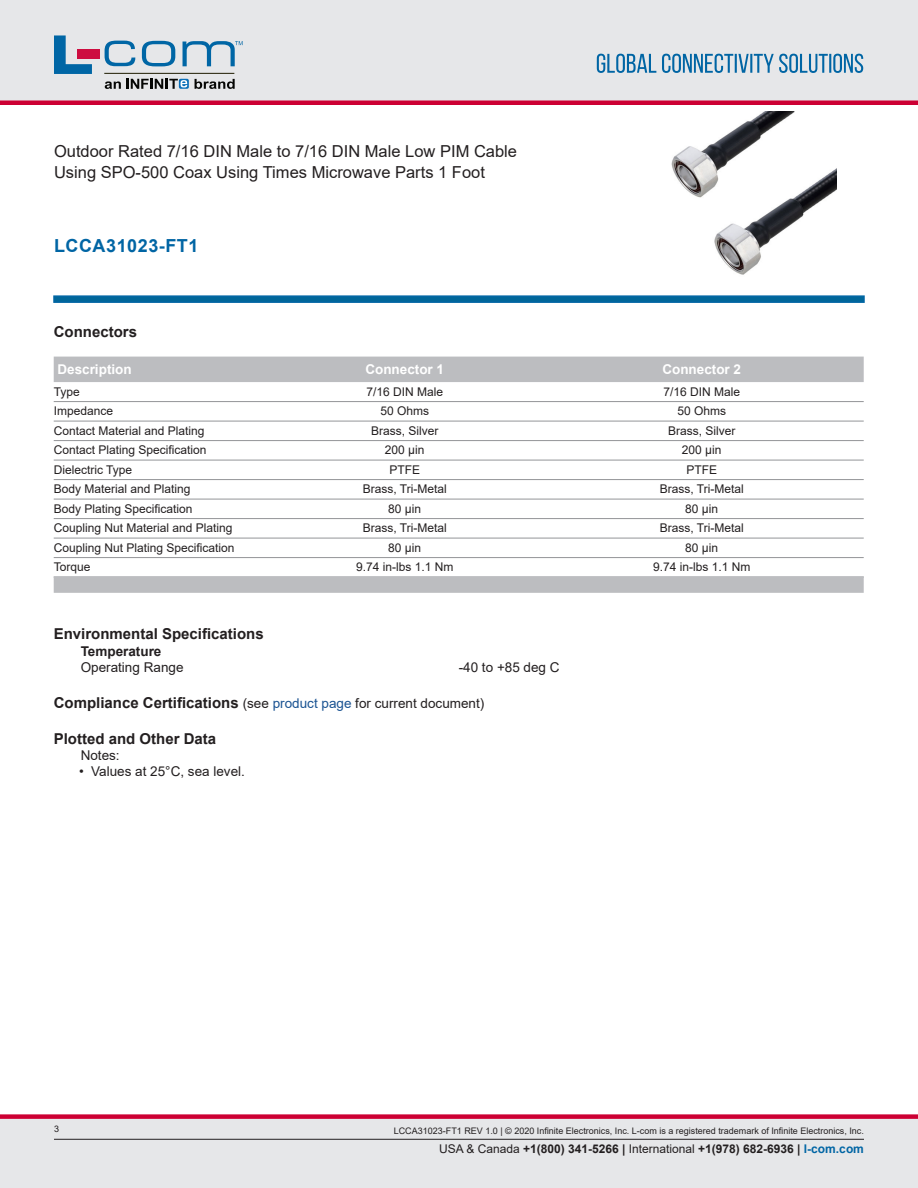
<style>
.page{position:relative;width:918px;height:1188px;background:#fff}
.page>*{position:absolute;margin:0;border:0;box-sizing:border-box;transform-origin:0 0}
.PN{font:700 18px "Arial";letter-spacing:.03em;color:#0065a4}
.Web_Description_Para{font:16.5px/21px "Arial";color:#231f20}
.Head1_for_Compliance{font:700 15px "Arial";color:#231f20}
.Head1{font:700 15px "Arial";color:#231f20}
.Head2{font:700 15px "Arial";color:#231f20}
.Specs_Para{font:13.5px "Arial";color:#231f20}
.LCOM_Table_Header_Lo{font:700 13.5px "Arial";color:#fff}
.Head2_after_Head1{font:700 13.5px "Arial";color:#231f20}
.Table_Body_Connector{font:12px "Arial";color:#231f20}
.t1{font:700 12px "Arial";color:#231f20}
.t2{font:9px "Arial";color:#231f20}
.s1{font-weight:400;font-size:13.5px}
.s2{font-weight:400;font-size:13.5px;color:#1a5392}
.s3{font-weight:400}
.s4{color:#0065a4}
</style>
<div class="page">
<svg style="left:53px;top:295px;width:812px;height:8px;background:#0f6ea3"></svg>
<img style="left:671px;top:111px;width:165px;height:164px">
<div style="left:54px;top:357px;width:810px;height:25px;background:#bcbdc0"></div>
<hr style="left:54px;top:401px;width:810px;height:1px;background:#939598">
<hr style="left:54px;top:421px;width:810px;height:1px;background:#939598">
<hr style="left:54px;top:440px;width:810px;height:1px;background:#939598">
<hr style="left:54px;top:460px;width:810px;height:1px;background:#939598">
<hr style="left:54px;top:479px;width:810px;height:1px;background:#939598">
<hr style="left:54px;top:499px;width:810px;height:1px;background:#939598">
<hr style="left:54px;top:518px;width:810px;height:1px;background:#939598">
<hr style="left:54px;top:538px;width:810px;height:1px;background:#939598">
<hr style="left:54px;top:557px;width:810px;height:1px;background:#939598">
<div style="left:54px;top:576px;width:810px;height:17px;background:#bcbdc0"></div>
<div style="left:0;top:0;width:918px;height:102px;background:#e6e7e9"></div>
<div style="left:0;top:100px;width:918px;height:5px;background:#c03"></div>
<div style="left:0;top:1119px;width:918px;height:69px;background:#e6e7e9"></div>
<div style="left:0;top:1114px;width:918px;height:5px;background:#c03"></div>
<hr style="left:54px;top:1139px;width:810px;height:1px;background:#231f20">
<hr style="left:104px;top:73px;width:130px;height:1px;background:#1d1b00">
<svg style="left:54px;top:35px;width:38px;height:39px"></svg>
<svg style="left:142px;top:41px;width:33px;height:25px"></svg>
<svg style="left:105px;top:41px;width:30px;height:25px"></svg>
<div style="left:77px;top:49px;width:23px;height:9px;background:#cd0d40"></div>
<svg style="left:179px;top:79px;width:10px;height:10px"></svg>
<svg style="left:127px;top:79px;width:60px;height:10px"></svg>
<svg style="left:195px;top:79px;width:40px;height:10px"></svg>
<svg style="left:105px;top:81px;width:16px;height:8px"></svg>
<svg style="left:183px;top:41px;width:60px;height:25px"></svg>
<svg style="left:597px;top:54px;width:266px;height:19px"></svg>
<h1 class="Web_Description_Para" style="left:54px;top:141px;width:465px">Outdoor Rated 7/16 DIN Male to 7/16 DIN Male Low PIM Cable<br>Using SPO-500 Coax Using Times Microwave Parts 1 Foot</h1>
<p class="PN" style="left:54px;top:233px;width:146px">LCCA31023-FT1</p>
<p class="Head2" style="left:54px;top:321px;width:85px">Connectors</p>
<p class="LCOM_Table_Header_Lo" style="left:57px;top:360px;width:76px">Description</p>
<p class="LCOM_Table_Header_Lo" style="left:365px;top:360px;width:80px">Connector 1</p>
<p class="LCOM_Table_Header_Lo" style="left:662px;top:360px;width:80px">Connector 2</p>
<p class="Table_Body_Connector" style="left:54px;top:383px;width:28px">Type</p>
<p class="Table_Body_Connector" style="left:366px;top:383px;width:78px">7/16 DIN Male</p>
<p class="Table_Body_Connector" style="left:663px;top:383px;width:78px">7/16 DIN Male</p>
<p class="Table_Body_Connector" style="left:54px;top:403px;width:61px">Impedance</p>
<p class="Table_Body_Connector" style="left:380px;top:403px;width:50px">50 Ohms</p>
<p class="Table_Body_Connector" style="left:677px;top:403px;width:50px">50 Ohms</p>
<p class="Table_Body_Connector" style="left:54px;top:422px;width:152px">Contact Material and Plating</p>
<p class="Table_Body_Connector" style="left:371px;top:422px;width:69px">Brass, Silver</p>
<p class="Table_Body_Connector" style="left:668px;top:422px;width:69px">Brass, Silver</p>
<p class="Table_Body_Connector" style="left:54px;top:442px;width:154px">Contact Plating Specification</p>
<p class="Table_Body_Connector" style="left:385px;top:442px;width:41px">200 µin</p>
<p class="Table_Body_Connector" style="left:682px;top:442px;width:41px">200 µin</p>
<p class="Table_Body_Connector" style="left:54px;top:461px;width:80px">Dielectric Type</p>
<p class="Table_Body_Connector" style="left:389px;top:461px;width:32px">PTFE</p>
<p class="Table_Body_Connector" style="left:686px;top:461px;width:32px">PTFE</p>
<p class="Table_Body_Connector" style="left:54px;top:481px;width:138px">Body Material and Plating</p>
<p class="Table_Body_Connector" style="left:363px;top:481px;width:86px">Brass, Tri-Metal</p>
<p class="Table_Body_Connector" style="left:660px;top:481px;width:86px">Brass, Tri-Metal</p>
<p class="Table_Body_Connector" style="left:54px;top:500px;width:140px">Body Plating Specification</p>
<p class="Table_Body_Connector" style="left:388px;top:500px;width:34px">80 µin</p>
<p class="Table_Body_Connector" style="left:685px;top:500px;width:34px">80 µin</p>
<p class="Table_Body_Connector" style="left:54px;top:520px;width:180px">Coupling Nut Material and Plating</p>
<p class="Table_Body_Connector" style="left:363px;top:520px;width:86px">Brass, Tri-Metal</p>
<p class="Table_Body_Connector" style="left:660px;top:520px;width:86px">Brass, Tri-Metal</p>
<p class="Table_Body_Connector" style="left:54px;top:539px;width:182px">Coupling Nut Plating Specification</p>
<p class="Table_Body_Connector" style="left:388px;top:539px;width:34px">80 µin</p>
<p class="Table_Body_Connector" style="left:685px;top:539px;width:34px">80 µin</p>
<p class="Table_Body_Connector" style="left:54px;top:559px;width:38px">Torque</p>
<p class="Table_Body_Connector" style="left:356px;top:559px;width:99px">9.74 in-lbs 1.1 Nm</p>
<p class="Table_Body_Connector" style="left:653px;top:559px;width:99px">9.74 in-lbs 1.1 Nm</p>
<p class="Head1" style="left:54px;top:623px;width:212px">Environmental Specifications</p>
<p class="Head2_after_Head1" style="left:81px;top:641px;width:82px">Temperature</p>
<p class="Specs_Para" style="left:81px;top:658px;width:104px">Operating Range</p>
<p class="Specs_Para" style="left:459px;top:658px;width:102px">-40 to +85 deg C</p>
<p class="Head1_for_Compliance" style="left:54px;top:692px;width:432px">Compliance Certifications <span class="s1">(see</span> <span class="s2">product page</span> <span class="s1">for current document)</span></p>
<p class="Head1_for_Compliance" style="left:54px;top:728px;width:164px">Plotted and Other Data</p>
<p class="Specs_Para" style="left:81px;top:746px;width:41px">Notes:</p>
<p class="Specs_Para" style="left:79px;top:762px;width:167px">• Values at 25°C, sea level.</p>
<p class="t2" style="left:54px;top:1123px;width:7px">3</p>
<p class="t2" style="left:394px;top:1125px;width:472px">LCCA31023-FT1 REV 1.0 | © 2020 Infinite Electronics, Inc. L-com is a registered trademark of Infinite Electronics, Inc.</p>
<p class="t1" style="left:439px;top:1140px;width:426px"><span class="s3">USA &amp; Canada</span> +1(800) 341-5266 | <span class="s3">International</span> +1(978) 682-6936 | <span class="s4">l-com.com</span></p>
</div>
